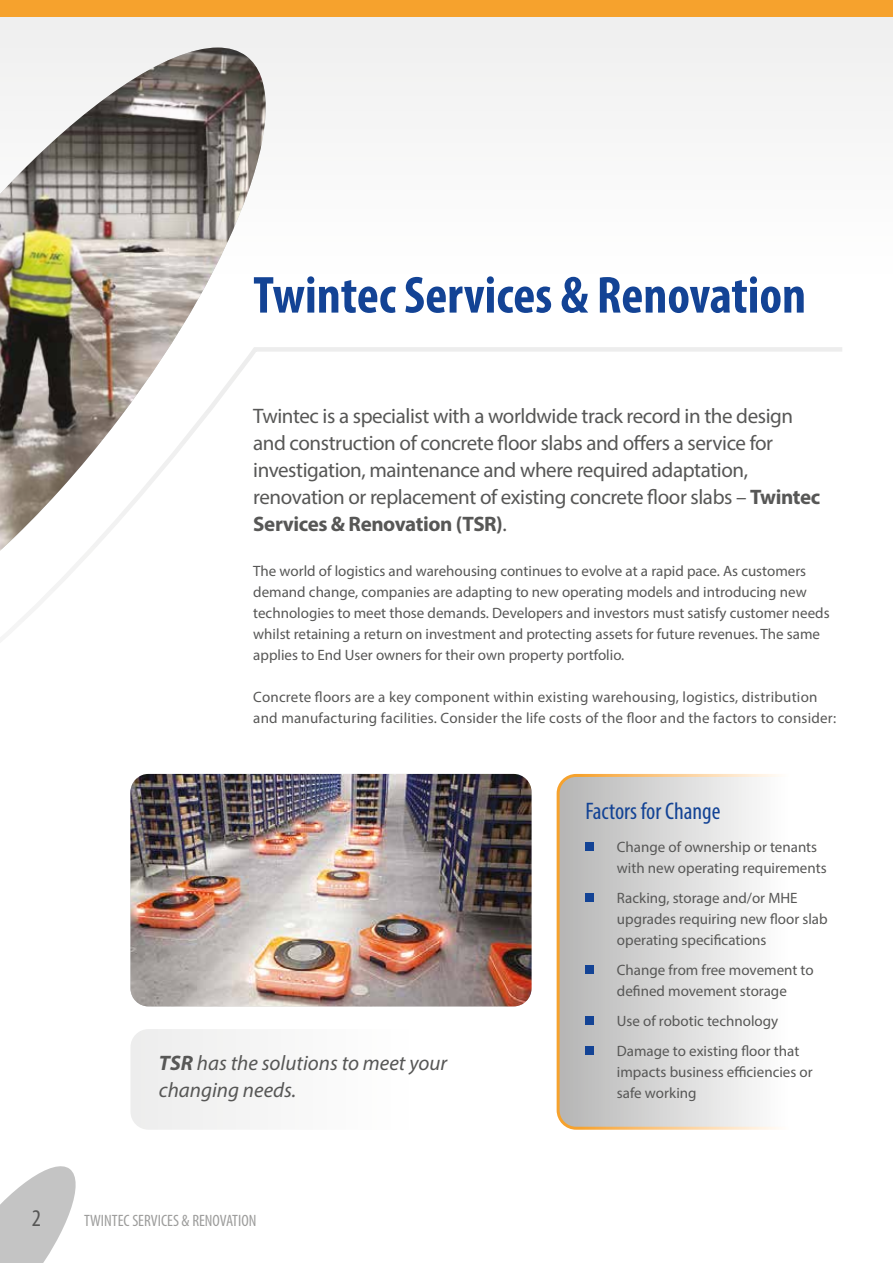
<style>
.page{position:relative;width:893px;height:1263px;background:#fff}
.page>*{position:absolute;margin:0;border:0;box-sizing:border-box;transform-origin:0 0}
.t1{font:700 condensed 52.5px "Myriad Pro";color:#134395}
.t2{font:condensed 24px "Myriad Pro";color:#134395}
.t3{font:condensed 24px "Myriad Pro";color:#575756}
.t4{font:21px/27px "Myriad Pro";letter-spacing:-.02em;color:#575756}
.t5{font:italic 21px/27px "Myriad Pro";color:#575756}
.t6{font:condensed 16.5px "Myriad Pro";color:#9d9d9c}
.t7{font:15px/21px "Myriad Pro";color:#575756}
.s1{font-weight:700}
</style>
<div class="page">
<svg style="left:0;top:1166px;width:76px;height:97px"></svg>
<div style="left:0;top:0;width:893px;height:347px;background:#f8f8f8"></div>
<svg style="left:18px;top:347px;width:824px;height:275px"></svg>
<div style="left:0;top:0;width:893px;height:16px;background:#f6a22d"></div>
<svg style="left:18px;top:47px;width:268px;height:515px"></svg>
<img style="left:0;top:48px;width:287px;height:503px">
<svg style="left:558px;top:775px;width:199px;height:351px;background:#d5d5d5"></svg>
<div style="left:557px;top:774px;width:286px;height:356px;border:3px solid #fff;border-radius:18px"></div>
<div style="left:585px;top:842px;width:9px;height:9px;background:#134395"></div>
<div style="left:585px;top:893px;width:9px;height:9px;background:#134395"></div>
<div style="left:585px;top:965px;width:9px;height:9px;background:#134395"></div>
<div style="left:585px;top:1016px;width:9px;height:9px;background:#134395"></div>
<div style="left:585px;top:1046px;width:9px;height:9px;background:#134395"></div>
<div style="left:131px;top:1029px;width:119px;height:101px;background:#f1f1f1"></div>
<img style="left:130px;top:774px;width:401px;height:232px">
<h1 class="t1" style="left:253px;top:262px;width:554px">Twintec Services &amp; Renovation</h1>
<p class="t4" style="left:253px;top:402px;width:568px">Twintec is a specialist with a worldwide track record in the design and construction of concrete floor slabs and offers a service for investigation, maintenance and where required adaptation, renovation or replacement of existing concrete floor slabs – <span class="s1">Twintec Services &amp; Renovation (TSR)</span>.</p>
<p class="t7" style="left:253px;top:560px;width:578px">The world of logistics and warehousing continues to evolve at a rapid pace. As customers demand change, companies are adapting to new operating models and introducing new technologies to meet those demands. Developers and investors must satisfy customer needs whilst retaining a return on investment and protecting assets for future revenues. The same applies to End User owners for their own property portfolio.</p>
<p class="t7" style="left:253px;top:686px;width:584px">Concrete floors are a key component within existing warehousing, logistics, distribution and manufacturing facilities. Consider the life costs of the floor and the factors to consider:</p>
<h3 class="t5" style="left:159px;top:1049px;width:290px"><span class="s1">TSR</span> has the solutions to meet your changing needs.</h3>
<h2 class="t3" style="left:32px;top:1204px;width:11px">2</h2>
<p class="t6" style="left:84px;top:1211px;width:174px">TWINTEC SERVICES &amp; RENOVATION</p>
<h2 class="t2" style="left:585px;top:797px;width:137px">Factors for Change</h2>
<p class="t7" style="left:617px;top:837px;width:211px">Change of ownership or tenants with new operating requirements</p>
<p class="t7" style="left:617px;top:888px;width:212px">Racking, storage and/or MHE upgrades requiring new floor slab operating specifications</p>
<p class="t7" style="left:617px;top:960px;width:198px">Change from free movement to defined movement storage</p>
<p class="t7" style="left:617px;top:1006px;width:184px;line-height:30px">Use of robotic technology<br>Damage to existing floor that</p>
<p class="t7" style="left:617px;top:1062px;width:197px">impacts business efficiencies or safe working</p>
</div>
